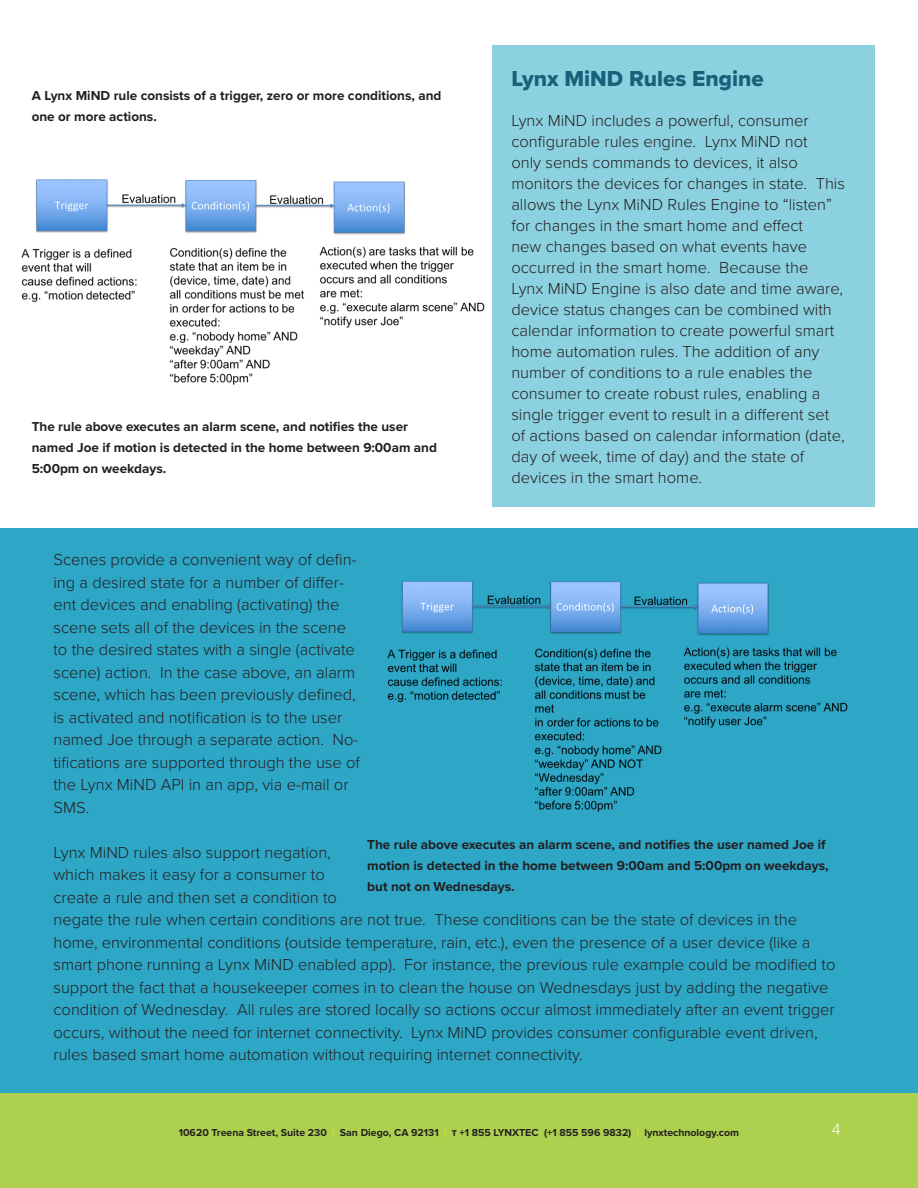
<style>
.page{position:relative;width:918px;height:1188px;background:#fff}
.page>*{position:absolute;margin:0;border:0;box-sizing:border-box;transform-origin:0 0}
.t1{font:22.5px "Proxima Nova Extrabld";color:#17617a}
.t2{font:300 16.5px/22.5px "Proxima Nova";color:#231f20}
.t3{font:300 16.5px "Proxima Nova";color:#fff}
.t4{font:700 13.5px/21px "Proxima Nova";color:#231f20}
.t5{font:700 10.5px "Proxima Nova";color:#231f20}
.s1{color:#e2e318}
</style>
<div class="page">
<div style="left:493px;top:45px;width:382px;height:462px;background:#8cd1df"></div>
<div style="left:0;top:528px;width:918px;height:566px;background:#2ea6c6"></div>
<div style="left:0;top:1094px;width:918px;height:94px;background:#add14e"></div>
<img style="left:21px;top:179px;width:464px;height:206px">
<img style="left:387px;top:581px;width:461px;height:231px">
<p class="t4" style="left:32px;top:86px;width:411px">A Lynx MiND rule consists of a trigger, zero or more conditions, and one or more actions.</p>
<p class="t4" style="left:32px;top:416px;width:407px">The rule above executes an alarm scene, and notifies the user named Joe if motion is detected in the home between 9:00am and<br>5:00pm on weekdays.</p>
<p class="t1" style="left:511px;top:65px;width:254px">Lynx MiND Rules Engine</p>
<p class="t2" style="left:511px;top:111px;width:335px;line-height:21px">Lynx MiND includes a powerful, consumer configurable rules engine. Lynx MiND not<br>only sends commands to devices, it also monitors the devices for changes in state. This allows the Lynx MiND Rules Engine to “listen” for changes in the smart home and effect<br>new changes based on what events have occurred in the smart home. Because the<br>Lynx MiND Engine is also date and time aware, device status changes can be combined with calendar information to create powerful smart home automation rules. The addition of any number of conditions to a rule enables the consumer to create robust rules, enabling a single trigger event to result in a different set of actions based on calendar information (date, day of week, time of day) and the state of devices in the smart home.</p>
<p class="t2" style="left:53px;top:549px;width:308px">Scenes provide a convenient way of defin&shy;ing a desired state for a number of differ&shy;ent devices and enabling (activating) the scene sets all of the devices in the scene to the desired states with a single (activate scene) action. In the case above, an alarm scene, which has been previously defined, is activated and notification is to the user named Joe through a separate action. No&shy;tifications are supported through the use of the Lynx MiND API in an app, via e-mail or SMS.</p>
<p class="t2" style="left:53px;top:841px;width:784px">Lynx MiND rules also support negation,<br>which makes it easy for a consumer to<br>create a rule and then set a condition to<br>negate the rule when certain conditions are not true. These conditions can be the state of devices in the home, environmental conditions (outside temperature, rain, etc.), even the presence of a user device (like a smart phone running a Lynx MiND enabled app). For instance, the previous rule example could be modified to support the fact that a housekeeper comes in to clean the house on Wednesdays just by adding the negative condition of Wednesday. All rules are stored locally so actions occur almost immediately after an event trigger occurs, without the need for internet connectivity. Lynx MiND provides consumer configurable event driven, rules based smart home automation without requiring internet connectivity.</p>
<p class="t4" style="left:367px;top:834px;width:463px">The rule above executes an alarm scene, and notifies the user named Joe if motion is detected in the home between 9:00am and 5:00pm on weekdays, but not on Wednesdays.</p>
<p class="t5" style="left:179px;top:1127px;width:562px">10620 Treena Street, Suite 230 <span class="s1">|</span> San Diego, CA 92131 <span class="s1">|</span> t +1 855 LYNXTEC (+1 855 596 9832) <span class="s1">|</span> lynxtechnology.com</p>
<p class="t3" style="left:832px;top:1120px;width:10px">4</p>
</div>
